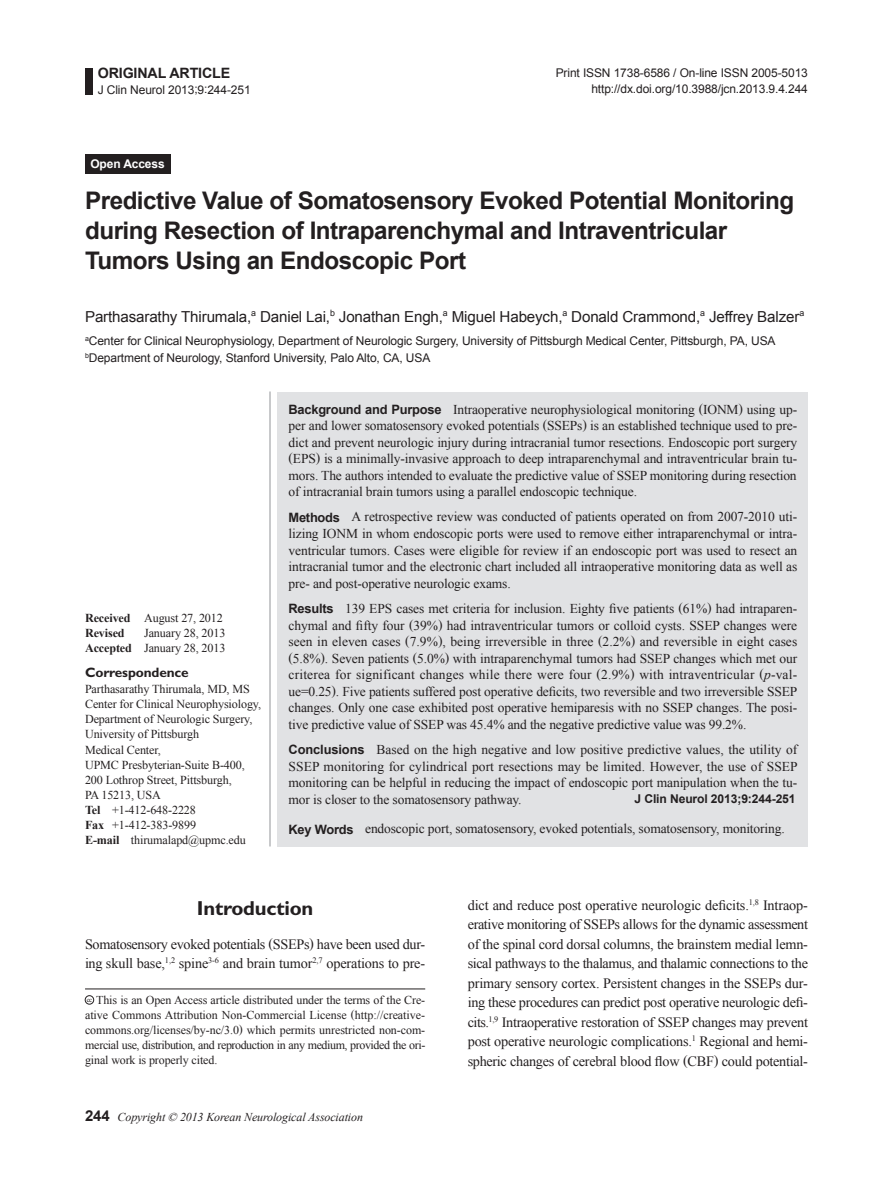
<style>
.page{position:relative;width:893px;height:1191px;background:#fff}
.page>*{position:absolute;margin:0;border:0;box-sizing:border-box;transform-origin:0 0}
.t1{font:700 24.3px/30.3px "Arial";letter-spacing:-.02em;color:#231f20}
.t2{font:700 20.25px "Gill Sans Std";letter-spacing:-.01em;color:#231f20}
.t3{font:15.15px "Arial";letter-spacing:-.01em;color:#231f20}
.t4{font:14.25px/19.5px "Times New Roman";letter-spacing:-.02em;color:#231f20}
.t5{font:700 14.25px "Arial";letter-spacing:-.01em;color:#231f20}
.t6{font:700 13.65px "Gill Sans Std";letter-spacing:-.01em;color:#231f20}
.t7{font:13.5px/16.5px "Times New Roman";letter-spacing:-.01em;color:#231f20;text-align:justify}
.t8{font:12.15px/15.1px "Times New Roman";letter-spacing:-.01em;color:#231f20;text-align:right}
.t9{font:700 12.15px/15.1px "Times New Roman";letter-spacing:-.01em;color:#231f20}
.t10{font:700 12.15px "Arial";letter-spacing:-.01em;color:#231f20}
.t11{font:12px/15.9px "Arial";letter-spacing:-.01em;color:#231f20;text-align:right}
.t12{font:12px/15.1px "Times New Roman";letter-spacing:-.035em;color:#231f20;text-align:justify}
.t13{font:italic 12px "Times New Roman";letter-spacing:-.01em;color:#231f20}
.t14{font:700 12px "Arial";letter-spacing:-.01em;color:#fff}
.s1{font-weight:400}
.s2{font-weight:700}
.s3{font-family:"Arial";font-weight:700;font-size:12.9px}
.s4{font-size:13.65px;color:#e1e2e4}
.s5{font-style:italic}
.s6{font-family:"Arial";font-weight:700;font-style:normal;font-size:15px}
</style>
<div class="page">
<div style="left:85px;top:68px;width:8px;height:27px;background:#231f20"></div>
<div style="left:278px;top:391px;width:530px;height:455px;background:#e1e2e4"></div>
<hr style="left:270px;top:391px;width:1px;height:455px;background:#939598">
<div style="left:85px;top:154px;width:85px;height:20px;background:#231f20"></div>
<hr style="left:85px;top:988px;width:340px;height:1px;background:#231f20">
<div style="left:85px;top:995px;width:9px;height:9px;border:1px solid #231f20;border-radius:50%"></div>
<p class="t5" style="left:98px;top:64px;width:134px">ORIGINAL ARTICLE</p>
<p class="t11" style="left:98px;top:82px;width:154px">J Clin Neurol 2013;9:244-251</p>
<p class="t14" style="left:90px;top:156px;width:76px">Open Access</p>
<p class="t11" style="left:556px;top:65px;width:254px">Print ISSN 1738-6586 / On-line ISSN 2005-5013 http://dx.doi.org/10.3988/jcn.2013.9.4.244</p>
<h1 class="t1" style="left:85px;top:186px;width:711px">Predictive Value of Somatosensory Evoked Potential Monitoring during Resection of Intraparenchymal and Intraventricular<br>Tumors Using an Endoscopic Port</h1>
<p class="t3" style="left:85px;top:307px;width:721px">Parthasarathy Thirumala,<sup>a</sup> Daniel Lai,<sup>b</sup> Jonathan Engh,<sup>a</sup> Miguel Habeych,<sup>a</sup> Donald Crammond,<sup>a</sup> Jeffrey Balzer<sup>a</sup></p>
<p class="t11" style="left:85px;top:333px;width:692px;line-height:16.5px;text-align:left"><sup>a</sup>Center for Clinical Neurophysiology, Department of Neurologic Surgery, University of Pittsburgh Medical Center, Pittsburgh, PA, USA <sup>b</sup>Department of Neurology, Stanford University, Palo Alto, CA, USA</p>
<p class="t9" style="left:85px;top:609px;width:139px">Received <span class="s1">August 27, 2012<br></span>Revised</p>
<p class="t8" style="left:85px;top:625px;width:142px">January 28, 2013<br><span class="s2">Accepted</span> January 28, 2013</p>
<p class="t6" style="left:85px;top:664px;width:105px">Correspondence</p>
<p class="t8" style="left:85px;top:681px;width:178px;text-align:left">Parthasarathy Thirumala, MD, MS<br>Center for Clinical Neurophysiology,<br>Department of Neurologic Surgery,<br>University of Pittsburgh<br>Medical Center,<br>UPMC Presbyterian-Suite B-400,<br>200 Lothrop Street, Pittsburgh,<br>PA 15213, USA<br><span class="s2">Tel</span> +1-412-648-2228<br><span class="s2">Fax</span> +1-412-383-9899<br><span class="s2">E-mail</span> thirumalapd@upmc.edu</p>
<p class="t7" style="left:289px;top:400px;width:510px"><span class="s3">Background and Purpose</span><span class="s4">zz</span>Intraoperative neurophysiological monitoring (IONM) using up&shy;per and lower somatosensory evoked potentials (SSEPs) is an established technique used to pre&shy;dict and prevent neurologic injury during intracranial tumor resections. Endoscopic port surgery (EPS) is a minimally-invasive approach to deep intraparenchymal and intraventricular brain tu&shy;mors. The authors intended to evaluate the predictive value of SSEP monitoring during resection of intracranial brain tumors using a parallel endoscopic technique.</p>
<p class="t7" style="left:289px;top:508px;width:510px"><span class="s3">Methods</span><span class="s4">zz</span>A retrospective review was conducted of patients operated on from 2007-2010 uti&shy;lizing IONM in whom endoscopic ports were used to remove either intraparenchymal or intra&shy;ventricular tumors. Cases were eligible for review if an endoscopic port was used to resect an intracranial tumor and the electronic chart included all intraoperative monitoring data as well as pre- and post-operative neurologic exams.</p>
<p class="t7" style="left:289px;top:600px;width:510px"><span class="s3">Results</span><span class="s4">zz</span>139 EPS cases met criteria for inclusion. Eighty five patients (61%) had intraparen&shy;chymal and fifty four (39%) had intraventricular tumors or colloid cysts. SSEP changes were seen in eleven cases (7.9%), being irreversible in three (2.2%) and reversible in eight cases (5.8%). Seven patients (5.0%) with intraparenchymal tumors had SSEP changes which met our criterea for significant changes while there were four (2.9%) with intraventricular (<span class="s5">p</span>-val&shy;ue=0.25). Five patients suffered post operative deficits, two reversible and two irreversible SSEP changes. Only one case exhibited post operative hemiparesis with no SSEP changes. The posi&shy;tive predictive value of SSEP was 45.4% and the negative predictive value was 99.2%.</p>
<p class="t7" style="left:289px;top:741px;width:511px"><span class="s3">Conclusions</span><span class="s4">zz</span>Based on the high negative and low positive predictive values, the utility of SSEP monitoring for cylindrical port resections may be limited. However, the use of SSEP monitoring can be helpful in reducing the impact of endoscopic port manipulation when the tu&shy;mor is closer to the somatosensory pathway.</p>
<p class="t10" style="left:634px;top:790px;width:163px">J Clin Neurol 2013;9:244-251</p>
<p class="t7" style="left:289px;top:820px;width:498px"><span class="s3">Key Words</span><span class="s4">zz</span>endoscopic port, somatosensory, evoked potentials, somatosensory, monitoring.</p>
<h2 class="t2" style="left:197px;top:896px;width:118px">Introduction</h2>
<p class="t4" style="left:85px;top:934px;width:342px">Somatosensory evoked potentials (SSEPs) have been used dur&shy;ing skull base,<sup>1,2</sup> spine<sup>3-6</sup> and brain tumor<sup>2,7</sup> operations to pre-</p>
<p class="t12" style="left:85px;top:992px;width:342px"><sup>cc</sup> This is an Open Access article distributed under the terms of the Cre&shy;ative Commons Attribution Non-Commercial License (http://creative&shy;commons.org/licenses/by-nc/3.0) which permits unrestricted non-com&shy;mercial use, distribution, and reproduction in any medium, provided the ori&shy;ginal work is properly cited.</p>
<p class="t13" style="left:85px;top:1108px;width:279px"><span class="s6">244</span> Copyright © 2013 Korean Neurological Association</p>
<p class="t4" style="left:468px;top:895px;width:342px;text-align:justify">dict and reduce post operative neurologic deficits.<sup>1,8</sup> Intraop&shy;erative monitoring of SSEPs allows for the dynamic assessment of the spinal cord dorsal columns, the brainstem medial lemn&shy;sical pathways to the thalamus, and thalamic connections to the primary sensory cortex. Persistent changes in the SSEPs dur&shy;ing these procedures can predict post operative neurologic defi&shy;cits.<sup>1,9</sup> Intraoperative restoration of SSEP changes may prevent post operative neurologic complications.<sup>1</sup> Regional and hemi&shy;spheric changes of cerebral blood flow (CBF) could potential-</p>
</div>
